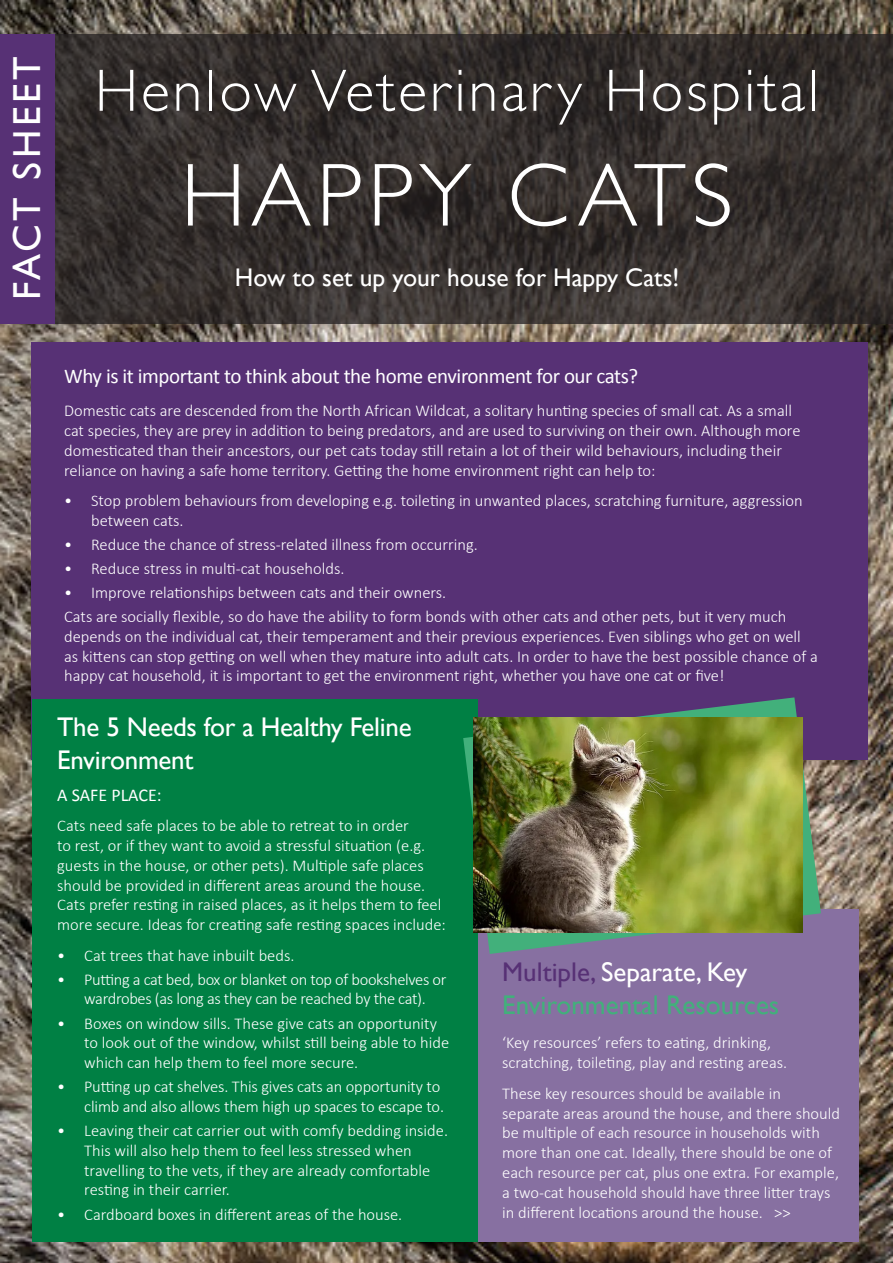
<style>
.page{position:relative;width:893px;height:1263px;background:#fff}
.page>*{position:absolute;margin:0;border:0;box-sizing:border-box;transform-origin:0 0}
.t1{font:300 90px "Gill Sans";letter-spacing:.06em;color:#fff}
.t2{font:300 60px "Gill Sans";letter-spacing:.05em;color:#fff}
.t3{font:39px "Gill Sans";letter-spacing:.09em;color:#fff}
.t4{font:27px/32.4px "Gill Sans";color:#42b07b}
.Body_Text{font:27px/32.4px "Gill Sans";letter-spacing:-.01em;color:#fff}
.t5{font:25.5px "Gill Sans";color:#fff}
.Body_Text-2{font:21px "Calibri";letter-spacing:-.02em;color:#fff}
.Body_Text-3{font:18px "Calibri";color:#fff}
.Body_Text-4{font:300 16.5px/19.8px "Calibri";color:#fff}
.Body_Text-5{font:300 16.5px/19.8px "Calibri";letter-spacing:-.02em;color:#fff;text-align:center}
.s1{color:#573175}
.s2{color:#fff}
</style>
<div class="page">
<img style="left:0;top:0;width:893px;height:1263px">
<svg style="left:54px;top:34px;width:839px;height:289px;background:#352f2d"></svg>
<div style="left:478px;top:909px;width:381px;height:333px;background:#8770a1"></div>
<div style="left:31px;top:342px;width:836px;height:417px;background:#573175"></div>
<div style="left:32px;top:699px;width:446px;height:543px;background:#008044"></div>
<svg style="left:463px;top:697px;width:358px;height:257px"></svg>
<img style="left:473px;top:718px;width:329px;height:214px">
<div style="left:0;top:34px;width:54px;height:289px;background:#573175"></div>
<p class="t3" style="left:4px;top:300px;width:245px;rotate:-90deg">FACT SHEET</p>
<p class="t2" style="left:95px;top:44px;width:726px">Henlow Veterinary Hospital</p>
<p class="t1" style="left:181px;top:125px;width:554px">HAPPY CATS</p>
<p class="t5" style="left:235px;top:262px;width:446px">How to set up your house for Happy Cats!</p>
<p class="Body_Text-2" style="left:64px;top:361px;width:576px">Why is it important to think about the home environment for our cats?</p>
<p class="Body_Text-4" style="left:64px;top:401px;width:738px">Domestic cats are descended from the North African Wildcat, a solitary hunting species of small cat. As a small cat species, they are prey in addition to being predators, and are used to surviving on their own. Although more domesticated than their ancestors, our pet cats today still retain a lot of their wild behaviours, including their reliance on having a safe home territory. Getting the home environment right can help to:</p>
<p class="Body_Text-4" style="left:91px;top:490px;width:713px;text-indent:-27px">• Stop problem behaviours from developing e.g. toileting in unwanted places, scratching furniture, aggression between cats.</p>
<p class="Body_Text-4" style="left:64px;top:534px;width:415px">• Reduce the chance of stress-related illness from occurring.</p>
<p class="Body_Text-4" style="left:64px;top:558px;width:282px">• Reduce stress in multi-cat households.</p>
<p class="Body_Text-4" style="left:64px;top:582px;width:384px">• Improve relationships between cats and their owners.</p>
<p class="Body_Text-4" style="left:64px;top:606px;width:755px">Cats are socially flexible, so do have the ability to form bonds with other cats and other pets, but it very much depends on the individual cat, their temperament and their previous experiences. Even siblings who get on well as kittens can stop getting on well when they mature into adult cats. In order to have the best possible chance of a happy cat household, it is important to get the environment right, whether you have one cat or five!</p>
<p class="Body_Text" style="left:57px;top:710px;width:356px">The 5 Needs for a Healthy Feline<br>Environment</p>
<p class="Body_Text-3" style="left:57px;top:782px;width:106px">A SAFE PLACE:</p>
<p class="Body_Text-4" style="left:57px;top:816px;width:390px">Cats need safe places to be able to retreat to in order<br>to rest, or if they want to avoid a stressful situation (e.g. guests in the house, or other pets). Multiple safe places should be provided in different areas around the house.<br>Cats prefer resting in raised places, as it helps them to feel more secure. Ideas for creating safe resting spaces include:</p>
<p class="Body_Text-4" style="left:57px;top:945px;width:239px">• Cat trees that have inbuilt beds.</p>
<p class="Body_Text-5" style="left:57px;top:969px;width:391px">• Putting a cat bed, box or blanket on top of bookshelves or wardrobes (as long as they can be reached by the cat).</p>
<p class="Body_Text-4" style="left:84px;top:1013px;width:366px;text-indent:-27px">• Boxes on window sills. These give cats an opportunity to look out of the window, whilst still being able to hide which can help them to feel more secure.</p>
<p class="Body_Text-4" style="left:57px;top:1077px;width:388px;text-align:right">• Putting up cat shelves. This gives cats an opportunity to climb and also allows them high up spaces to escape to.</p>
<p class="Body_Text-4" style="left:84px;top:1120px;width:365px;text-indent:-27px">• Leaving their cat carrier out with comfy bedding inside.<br>This will also help them to feel less stressed when travelling to the vets, if they are already comfortable resting in their carrier.</p>
<p class="Body_Text-4" style="left:57px;top:1204px;width:347px">• Cardboard boxes in different areas of the house.</p>
<p class="t4" style="left:502px;top:956px;width:279px"><span class="s1">Multiple,</span> <span class="s2">Separate, Key<br></span>Environmental Resources</p>
<p class="Body_Text-4" style="left:502px;top:1033px;width:287px">‘Key resources’ refers to eating, drinking, scratching, toileting, play and resting areas.</p>
<p class="Body_Text-4" style="left:502px;top:1083px;width:339px">These key resources should be available in separate areas around the house, and there should be multiple of each resource in households with more than one cat. Ideally, there should be one of each resource per cat, plus one extra. For example, a two-cat household should have three litter trays in different locations around the house. &gt;&gt;</p>
</div>
